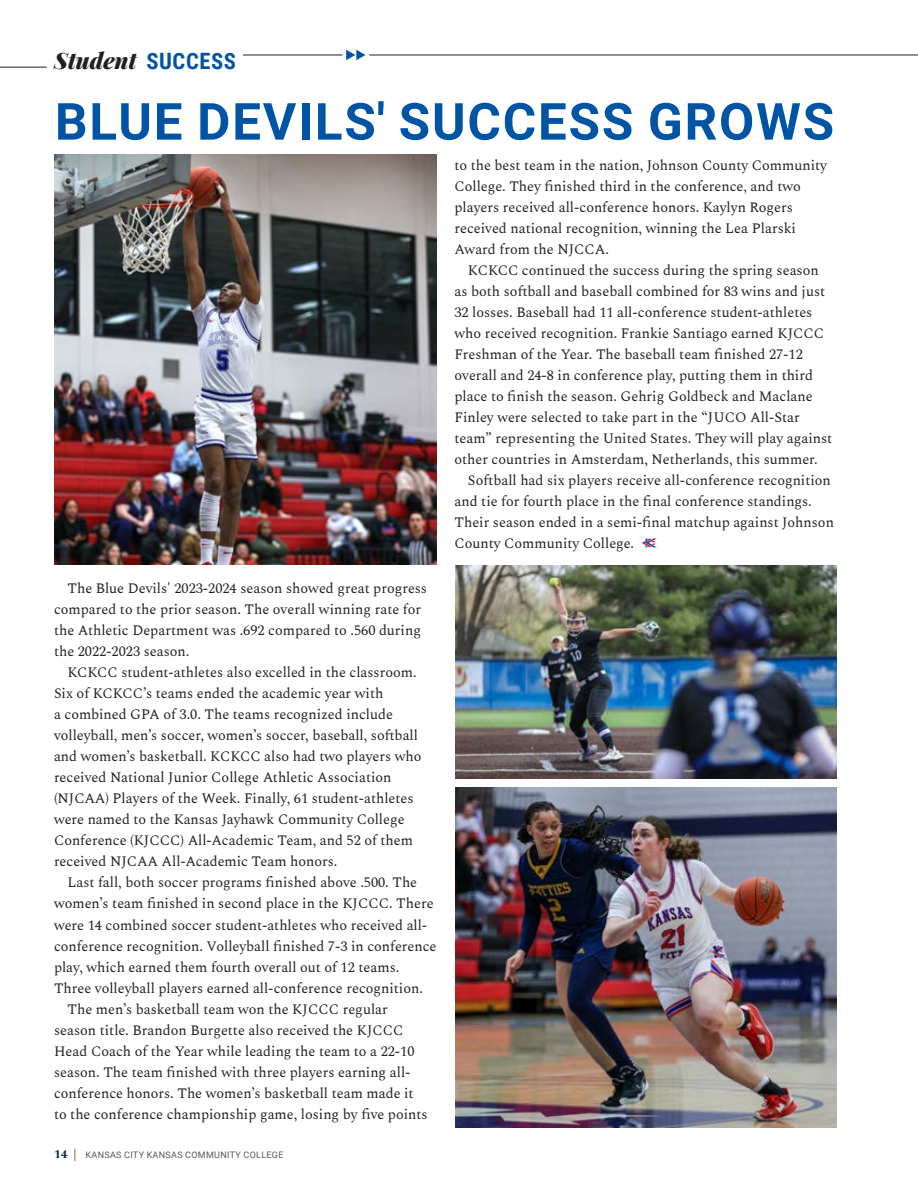
<style>
.page{position:relative;width:918px;height:1188px;background:#fff}
.page>*{position:absolute;margin:0;border:0;box-sizing:border-box;transform-origin:0 0}
.t1{font:700 51.15px "Roboto";letter-spacing:.035em;color:#0054a6}
.t2{font:italic 900 22.5px "Playfair Display";color:#231f20}
.Body{font:14.25px/21px "Spectral";color:#231f20}
.t3{font:9px "Roboto";letter-spacing:.035em;color:#565759}
.s1{font-family:"Roboto Condensed";font-weight:700;font-style:normal;color:#0054a6}
.s2{font-family:"Spectral";font-weight:700;font-size:12px;color:#002449}
.s3{font-family:"Spectral";font-size:12px;color:#231f20}
</style>
<div class="page">
<svg style="left:641px;top:538px;width:17px;height:10px"></svg>
<img style="left:54px;top:155px;width:382px;height:410px">
<img style="left:456px;top:566px;width:381px;height:213px">
<img style="left:456px;top:787px;width:381px;height:340px">
<hr style="left:0;top:67px;width:47px;height:1px;background:#231f20">
<hr style="left:243px;top:55px;width:99px;height:1px;background:#231f20">
<hr style="left:369px;top:55px;width:549px;height:1px;background:#231f20">
<svg style="left:346px;top:50px;width:19px;height:10px"></svg>
<h2 class="t2" style="left:54px;top:43px;width:183px">Student <span class="s1">SUCCESS</span></h2>
<p class="t1" style="left:55px;top:86px;width:781px">BLUE DEVILS' SUCCESS GROWS</p>
<p class="Body" style="left:54px;top:579px;width:375px;text-indent:13px">The Blue Devils' 2023-2024 season showed great progress compared to the prior season. The overall winning rate for the Athletic Department was .692 compared to .560 during the 2022-2023 season.</p>
<p class="Body" style="left:54px;top:663px;width:369px;text-indent:13px">KCKCC student-athletes also excelled in the classroom.<br>Six of KCKCC’s teams ended the academic year with<br>a combined GPA of 3.0. The teams recognized include volleyball, men’s soccer, women’s soccer, baseball, softball and women’s basketball. KCKCC also had two players who received National Junior College Athletic Association (NJCAA) Players of the Week. Finally, 61 student-athletes were named to the Kansas Jayhawk Community College Conference (KJCCC) All-Academic Team, and 52 of them received NJCAA All-Academic Team honors.</p>
<p class="Body" style="left:54px;top:873px;width:384px;text-indent:13px">Last fall, both soccer programs finished above .500. The women’s team finished in second place in the KJCCC. There were 14 combined soccer student-athletes who received all&shy;conference recognition. Volleyball finished 7-3 in conference play, which earned them fourth overall out of 12 teams.<br>Three volleyball players earned all-conference recognition.</p>
<p class="Body" style="left:54px;top:999px;width:375px;text-indent:13px">The men’s basketball team won the KJCCC regular season title. Brandon Burgette also received the KJCCC Head Coach of the Year while leading the team to a 22-10 season. The team finished with three players earning all&shy;conference honors. The women’s basketball team made it to the conference championship game, losing by five points</p>
<p class="t3" style="left:54px;top:1148px;width:231px"><span class="s2">14</span> <span class="s3">|</span> KANSAS CITY KANSAS COMMUNITY COLLEGE</p>
<p class="Body" style="left:455px;top:155px;width:374px">to the best team in the nation, Johnson County Community College. They finished third in the conference, and two players received all-conference honors. Kaylyn Rogers received national recognition, winning the Lea Plarski Award from the NJCCA.</p>
<p class="Body" style="left:455px;top:260px;width:379px;text-indent:13px">KCKCC continued the success during the spring season as both softball and baseball combined for 83 wins and just 32 losses. Baseball had 11 all-conference student-athletes who received recognition. Frankie Santiago earned KJCCC Freshman of the Year. The baseball team finished 27-12 overall and 24-8 in conference play, putting them in third place to finish the season. Gehrig Goldbeck and Maclane Finley were selected to take part in the “JUCO All-Star team” representing the United States. They will play against other countries in Amsterdam, Netherlands, this summer.</p>
<p class="Body" style="left:455px;top:470px;width:381px;text-indent:13px">Softball had six players receive all-conference recognition and tie for fourth place in the final conference standings.<br>Their season ended in a semi-final matchup against Johnson County Community College.</p>
</div>
